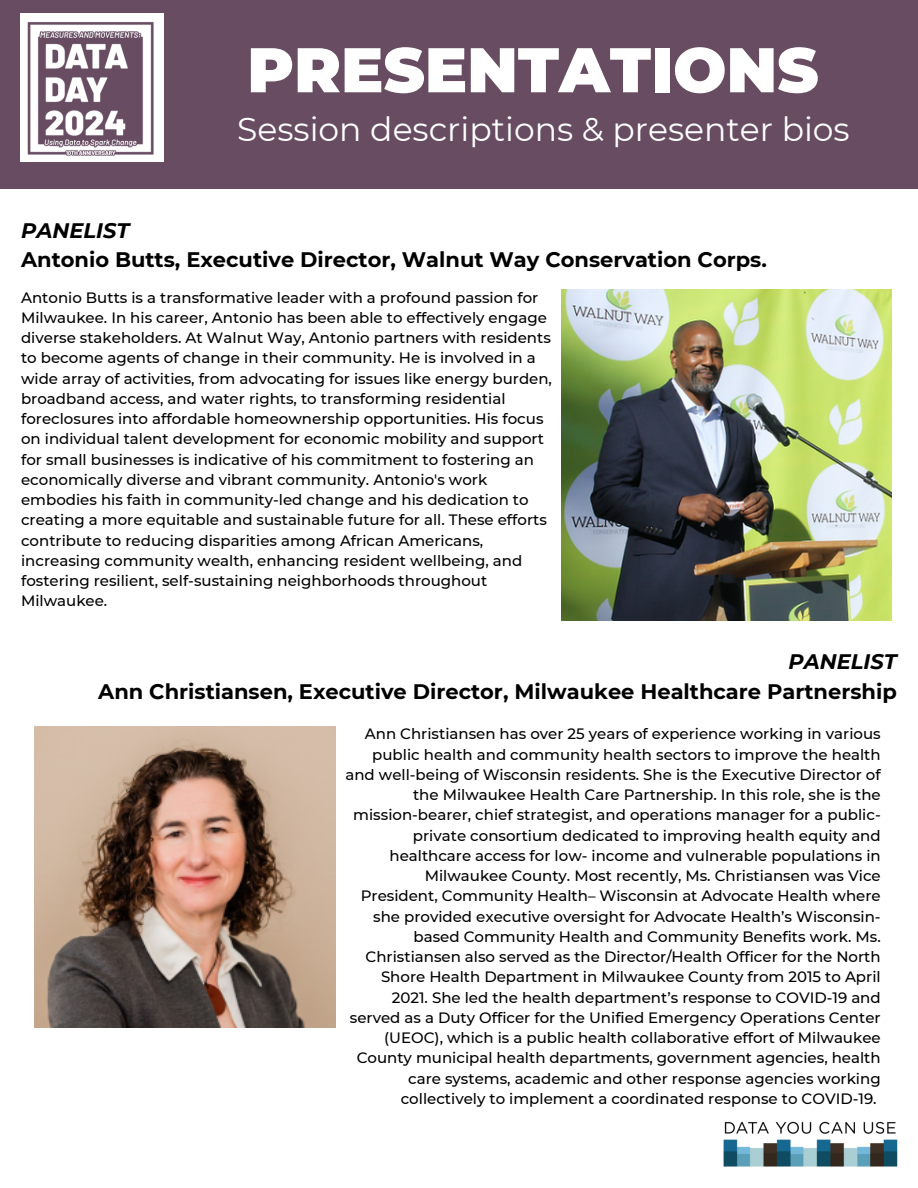
<style>
.page{position:relative;width:918px;height:1188px;background:#fff}
.page>*{position:absolute;margin:0;border:0;box-sizing:border-box;transform-origin:0 0}
.t1{font:900 63px "Montserrat";color:#fff}
.t2{font:33px "Montserrat";color:#fff}
.t3{font:700 21px "Montserrat";color:#000}
.t4{font:italic 700 21px "Montserrat";color:#000}
.t5{font:500 15px/20.2px "Montserrat";color:#000}
</style>
<div class="page">
<img style="left:723px;top:1121px;width:175px;height:46px">
<div style="left:0;top:0;width:918px;height:188px;background:#674c62"></div>
<div style="left:20px;top:14px;width:143px;height:148px;background:#fff"></div>
<img style="left:27px;top:22px;width:127px;height:134px">
<img style="left:561px;top:289px;width:331px;height:331px">
<img style="left:34px;top:726px;width:302px;height:302px">
<p class="t1" style="left:247px;top:31px;width:573px">PRESENTATIONS</p>
<p class="t2" style="left:237px;top:109px;width:614px">Session descriptions &amp; presenter bios</p>
<h3 class="t4" style="left:21px;top:217px;width:110px">PANELIST</h3>
<h3 class="t3" style="left:21px;top:246px;width:747px">Antonio Butts, Executive Director, Walnut Way Conservation Corps.</h3>
<p class="t5" style="left:21px;top:287px;width:532px">Antonio Butts is a transformative leader with a profound passion for Milwaukee. In his career, Antonio has been able to effectively engage diverse stakeholders. At Walnut Way, Antonio partners with residents to become agents of change in their community. He is involved in a wide array of activities, from advocating for issues like energy burden, broadband access, and water rights, to transforming residential foreclosures into affordable homeownership opportunities. His focus on individual talent development for economic mobility and support for small businesses is indicative of his commitment to fostering an economically diverse and vibrant community. Antonio's work embodies his faith in community-led change and his dedication to creating a more equitable and sustainable future for all. These efforts contribute to reducing disparities among African Americans, increasing community wealth, enhancing resident wellbeing, and fostering resilient, self-sustaining neighborhoods throughout Milwaukee.</p>
<h3 class="t4" style="left:788px;top:649px;width:110px">PANELIST</h3>
<h3 class="t3" style="left:98px;top:678px;width:800px">Ann Christiansen, Executive Director, Milwaukee Healthcare Partnership</h3>
<p class="t5" style="left:345px;top:724px;width:537px;text-align:right">Ann Christiansen has over 25 years of experience working in various public health and community health sectors to improve the health and well-being of Wisconsin residents. She is the Executive Director of the Milwaukee Health Care Partnership. In this role, she is the mission-bearer, chief strategist, and operations manager for a public&shy;private consortium dedicated to improving health equity and healthcare access for low- income and vulnerable populations in Milwaukee County. Most recently, Ms. Christiansen was Vice President, Community Health– Wisconsin at Advocate Health where she provided executive oversight for Advocate Health’s Wisconsin&shy;based Community Health and Community Benefits work. Ms.<br>Christiansen also served as the Director/Health Officer for the North Shore Health Department in Milwaukee County from 2015 to April 2021. She led the health department’s response to COVID-19 and served as a Duty Officer for the Unified Emergency Operations Center (UEOC), which is a public health collaborative effort of Milwaukee County municipal health departments, government agencies, health care systems, academic and other response agencies working collectively to implement a coordinated response to COVID-19.</p>
</div>
